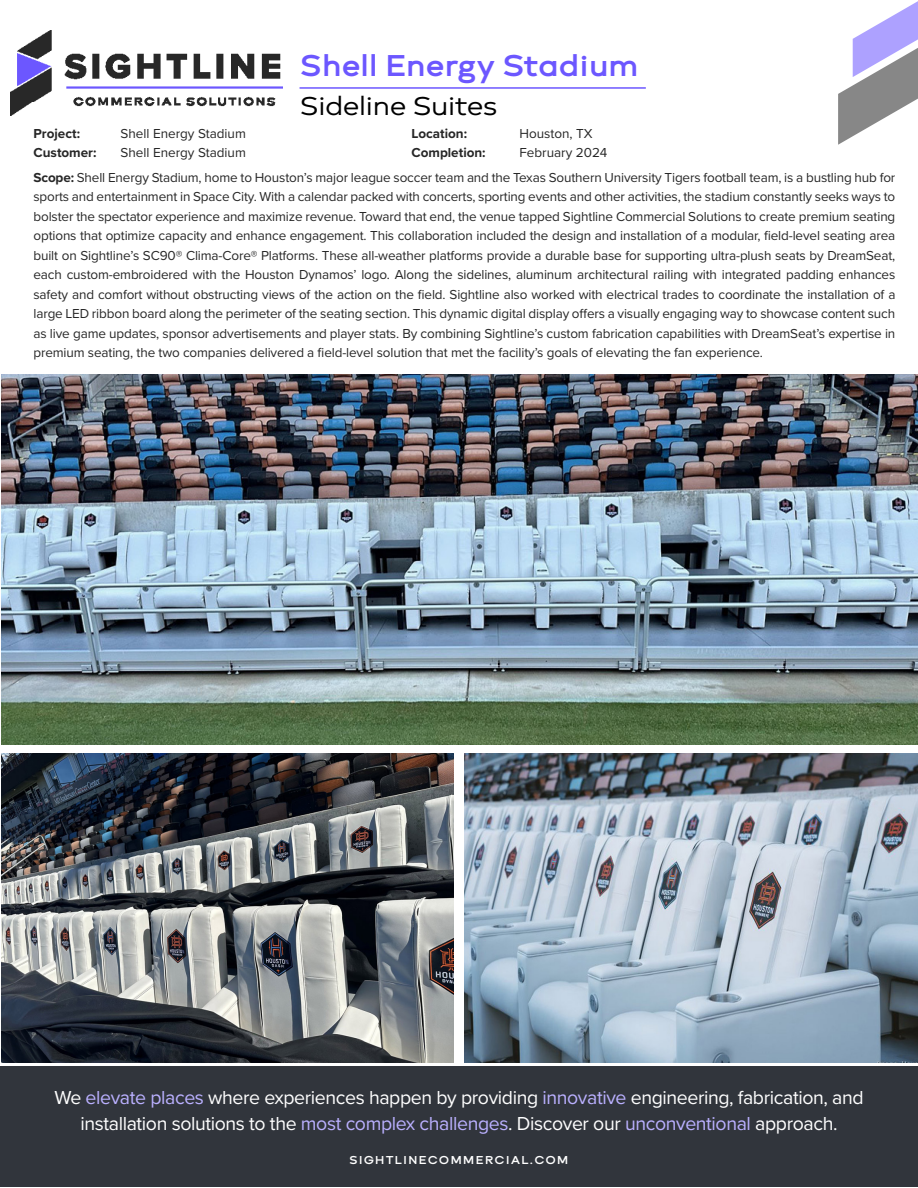
<style>
.page{position:relative;width:918px;height:1188px;background:#fff}
.page>*{position:absolute;margin:0;border:0;box-sizing:border-box;transform-origin:0 0}
.t1{font:700 31.5px "Brooklyn";letter-spacing:-.02em;color:#6c57ff}
.t2{font:27px "Brooklyn";letter-spacing:-.02em;color:#000}
.t3{font:19.5px/25.5px "Proxima Nova";letter-spacing:-.02em;color:#fff;text-align:center}
.t4{font:13.5px/19.5px "Proxima Nova";letter-spacing:-.01em;color:#272727;text-align:justify}
.t5{font:13.5px "Proxima Nova";color:#262626}
.t6{font:700 13.5px "Proxima Nova";color:#262626}
.t7{font:700 12px "Brooklyn";letter-spacing:.075em;color:#fff}
.s1{font-weight:700}
.s2{color:#bab0ff}
</style>
<div class="page">
<svg style="left:838px;top:1px;width:80px;height:144px"></svg>
<img style="left:11px;top:30px;width:272px;height:85px">
<hr style="left:300px;top:87px;width:346px;height:2px;background:#6c57ff">
<div style="left:0;top:1066px;width:918px;height:121px;background:#31353c"></div>
<img style="left:464px;top:753px;width:454px;height:310px">
<img style="left:2px;top:753px;width:451px;height:310px">
<img style="left:2px;top:374px;width:915px;height:370px">
<p class="t1" style="left:300px;top:50px;width:341px">Shell Energy Stadium</p>
<p class="t2" style="left:300px;top:93px;width:199px">Sideline Suites</p>
<p class="t6" style="left:33px;top:123px;width:48px">Project:</p>
<p class="t5" style="left:120px;top:123px;width:127px">Shell Energy Stadium</p>
<p class="t6" style="left:411px;top:123px;width:57px">Location:</p>
<p class="t5" style="left:519px;top:123px;width:75px">Houston, TX</p>
<p class="t6" style="left:33px;top:143px;width:65px">Customer:</p>
<p class="t5" style="left:120px;top:143px;width:127px">Shell Energy Stadium</p>
<p class="t6" style="left:411px;top:143px;width:76px">Completion:</p>
<p class="t5" style="left:519px;top:143px;width:90px">February 2024</p>
<p class="t4" style="left:33px;top:167px;width:863px"><span class="s1">Scope:</span> Shell Energy Stadium, home to Houston’s major league soccer team and the Texas Southern University Tigers football team, is a bustling hub for sports and entertainment in Space City. With a calendar packed with concerts, sporting events and other activities, the stadium constantly seeks ways to bolster the spectator experience and maximize revenue. Toward that end, the venue tapped Sightline Commercial Solutions to create premium seating options that optimize capacity and enhance engagement. This collaboration included the design and installation of a modular, field-level seating area built on Sightline’s SC90® Clima-Core® Platforms. These all-weather platforms provide a durable base for supporting ultra-plush seats by DreamSeat, each custom-embroidered with the Houston Dynamos’ logo. Along the sidelines, aluminum architectural railing with integrated padding enhances safety and comfort without obstructing views of the action on the field. Sightline also worked with electrical trades to coordinate the installation of a large LED ribbon board along the perimeter of the seating section. This dynamic digital display offers a visually engaging way to showcase content such as live game updates, sponsor advertisements and player stats. By combining Sightline’s custom fabrication capabilities with DreamSeat’s expertise in premium seating, the two companies delivered a field-level solution that met the facility’s goals of elevating the fan experience.</p>
<p class="t3" style="left:54px;top:1084px;width:811px">We <span class="s2">elevate places</span> where experiences happen by providing <span class="s2">innovative</span> engineering, fabrication, and installation solutions to the <span class="s2">most complex challenges</span>. Discover our <span class="s2">unconventional</span> approach.</p>
<p class="t7" style="left:349px;top:1154px;width:221px">SIGHTLINECOMMERCIAL.COM</p>
</div>
